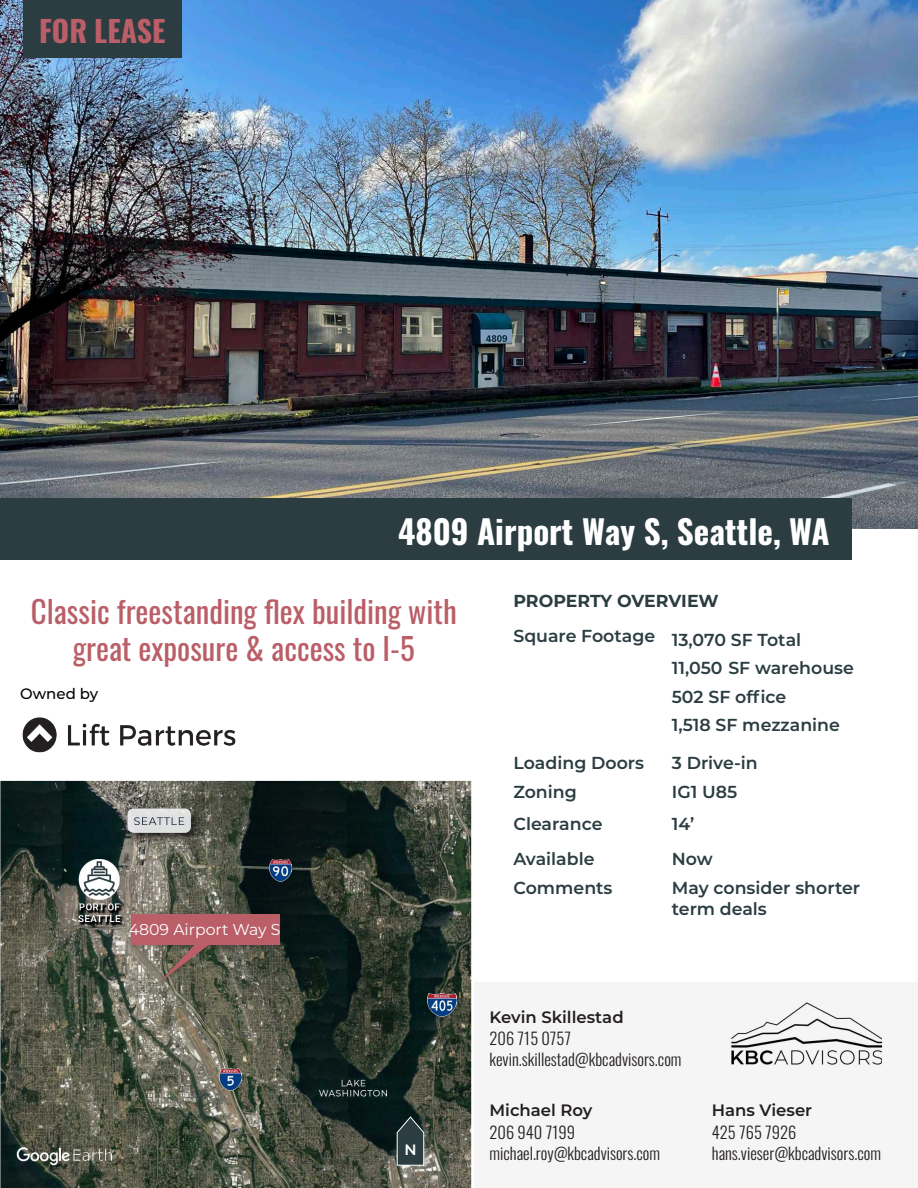
<style>
.page{position:relative;width:918px;height:1188px;background:#fff}
.page>*{position:absolute;margin:0;border:0;box-sizing:border-box;transform-origin:0 0}
.t1{font:700 33px "Oswald";color:#fff}
.t2{font:30.9px/37px "Oswald";color:#ba5e67;text-align:center}
.t3{font:700 29.7px "Oswald";color:#ba5e67}
.t4{font:600 17.4px/20.9px "Montserrat";color:#2b3d41}
.t5{font:700 17.4px "Montserrat";letter-spacing:-.01em;color:#2b3d41}
.t6{font:300 16.5px "Oswald";color:#231f20}
.t7{font:600 16.5px "Montserrat";color:#231f20}
.t8{font:15.75px "Montserrat";color:#fff}
.t9{font:500 15px "Montserrat";color:#000}
.Body_Text{font:600 15px "Montserrat";color:#fff}
</style>
<div class="page">
<div style="left:0;top:982px;width:918px;height:206px;background:#f6f5f5"></div>
<img style="left:731px;top:1002px;width:151px;height:63px">
<img style="left:0;top:0;width:918px;height:529px">
<div style="left:23px;top:0;width:158px;height:58px;background:#2b3d41"></div>
<svg style="left:0;top:780px;width:472px;height:408px;background:#41493e"></svg>
<div style="left:128px;top:912px;width:157px;height:75px;background:#231f20;opacity:.3"></div>
<div style="left:131px;top:915px;width:149px;height:30px;background:#ba5e67"></div>
<svg style="left:159px;top:945px;width:71px;height:37px;background:#645e4f"></svg>
<img style="left:17px;top:1147px;width:94px;height:19px">
<svg style="left:396px;top:1116px;width:28px;height:50px"></svg>
<img style="left:122px;top:803px;width:83px;height:44px">
<img style="left:316px;top:1073px;width:75px;height:33px">
<img style="left:220px;top:1068px;width:22px;height:23px">
<img style="left:428px;top:994px;width:28px;height:23px">
<img style="left:270px;top:859px;width:22px;height:23px">
<img style="left:77px;top:859px;width:49px;height:68px">
<div style="left:0;top:498px;width:851px;height:62px;background:#2b3d41"></div>
<img style="left:22px;top:717px;width:214px;height:35px">
<p class="t3" style="left:39px;top:16px;width:128px">FOR LEASE</p>
<p class="t1" style="left:398px;top:514px;width:433px">4809 Airport Way S, Seattle, WA</p>
<p class="t2" style="left:31px;top:590px;width:427px">Classic freestanding flex building with great exposure &amp; access to I-5</p>
<p class="t9" style="left:20px;top:683px;width:80px">Owned by</p>
<p class="t8" style="left:129px;top:919px;width:153px">4809 Airport Way S</p>
<p class="Body_Text" style="left:404px;top:1139px;width:14px">N</p>
<p class="t5" style="left:513px;top:588px;width:207px">PROPERTY OVERVIEW</p>
<p class="t4" style="left:513px;top:625px;width:143px">Square Footage</p>
<p class="t4" style="left:672px;top:628px;width:131px">13,070 SF Total</p>
<p class="t4" style="left:672px;top:657px;width:184px">11,050 SF warehouse</p>
<p class="t4" style="left:672px;top:685px;width:116px">502 SF office</p>
<p class="t4" style="left:672px;top:714px;width:170px">1,518 SF mezzanine</p>
<p class="t4" style="left:513px;top:751px;width:132px">Loading Doors</p>
<p class="t4" style="left:672px;top:751px;width:87px">3 Drive-in</p>
<p class="t4" style="left:513px;top:781px;width:65px">Zoning</p>
<p class="t4" style="left:672px;top:781px;width:67px">IG1 U85</p>
<p class="t4" style="left:513px;top:812px;width:91px">Clearance</p>
<p class="t4" style="left:672px;top:812px;width:24px">14’</p>
<p class="t4" style="left:513px;top:848px;width:83px">Available</p>
<p class="t4" style="left:672px;top:848px;width:42px">Now</p>
<p class="t4" style="left:513px;top:877px;width:101px">Comments</p>
<p class="t4" style="left:672px;top:877px;width:190px">May consider shorter term deals</p>
<p class="t7" style="left:490px;top:1005px;width:136px">Kevin Skillestad</p>
<p class="t6" style="left:490px;top:1024px;width:83px">206 715 0757</p>
<p class="t6" style="left:490px;top:1045px;width:194px">kevin.skillestad@kbcadvisors.com</p>
<p class="t7" style="left:490px;top:1099px;width:105px">Michael Roy</p>
<p class="t6" style="left:490px;top:1117px;width:87px">206 940 7199</p>
<p class="t6" style="left:490px;top:1138px;width:172px">michael.roy@kbcadvisors.com</p>
<p class="t7" style="left:712px;top:1099px;width:102px">Hans Vieser</p>
<p class="t6" style="left:712px;top:1117px;width:86px">425 765 7926</p>
<p class="t6" style="left:712px;top:1138px;width:171px">hans.vieser@kbcadvisors.com</p>
</div>
